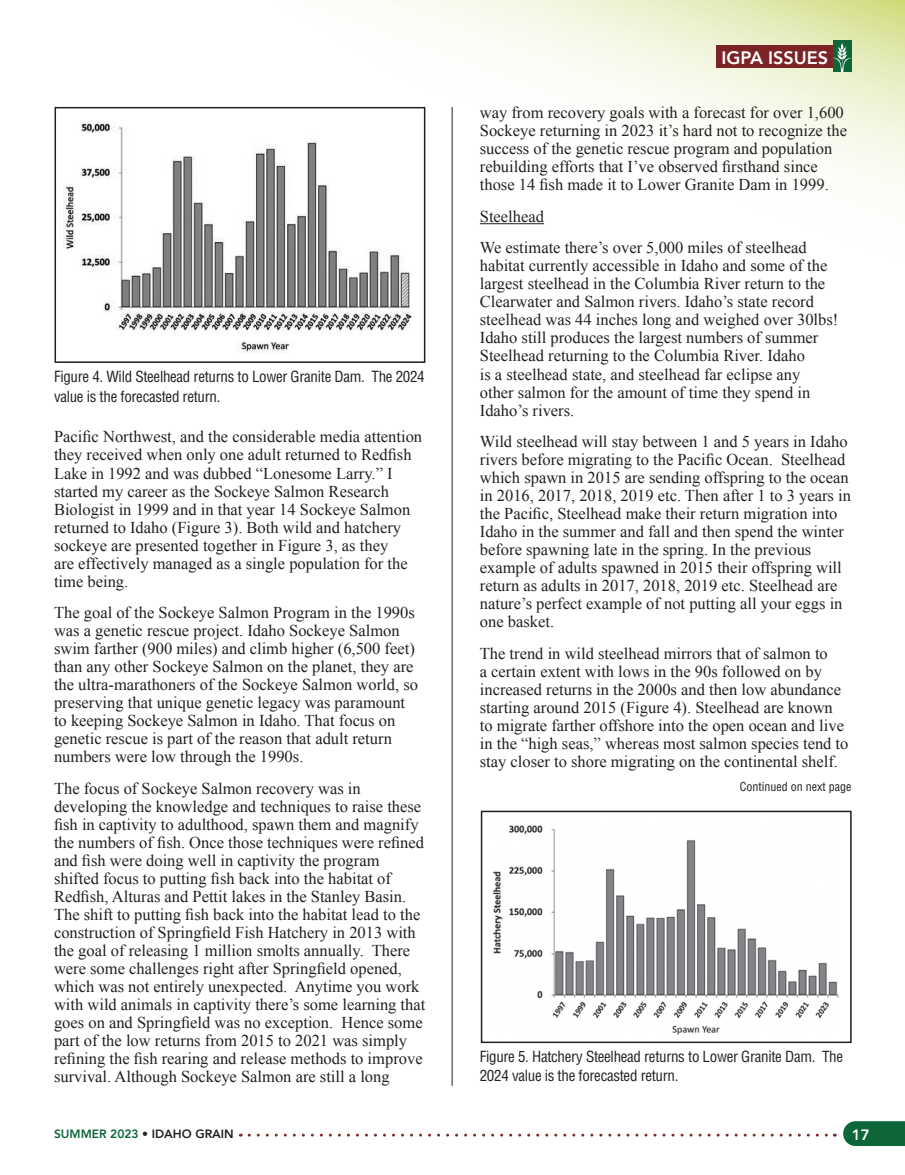
<style>
.page{position:relative;width:905px;height:1175px;background:#fff}
.page>*{position:absolute;margin:0;border:0;box-sizing:border-box;transform-origin:0 0}
.t1{font:800 18px "Avenir";color:#fff}
.t2{font:16.5px/18px "Times New Roman";color:#231f20}
.t3{font:condensed 15px/19.5px "Helvetica LT Std";letter-spacing:-.02em;color:#231f20}
.t4{font:800 15px "Avenir";color:#fff}
.t5{font:800 12px "Avenir";color:#231f20}
.t6{font:condensed 12px "Helvetica LT Std";color:#231f20}
.s1{color:#0c6638}
</style>
<div class="page">
<svg style="left:274px;top:0;width:630px;height:374px"></svg>
<div style="left:716px;top:46px;width:123px;height:22px;background:#7c2326"></div>
<div style="left:832px;top:40px;width:19px;height:32px;background:#0c6638"></div>
<svg style="left:832px;top:42px;width:19px;height:30px"></svg>
<svg style="left:843px;top:1121px;width:61px;height:25px;background:#186e43"></svg>
<svg style="left:249px;top:1133px;width:586px;height:3px"></svg>
<hr style="left:480px;top:223px;width:64px;height:1px;background:#231f20">
<hr style="left:452px;top:107px;width:1px;height:978px;background:#231f20">
<div style="left:55px;top:108px;width:369px;height:254px;background:#fff"></div>
<div style="left:55px;top:107px;width:370px;height:256px;border:2px solid #231f20"></div>
<img style="left:64px;top:122px;width:349px;height:231px">
<div style="left:481px;top:810px;width:370px;height:233px;border:2px solid #231f20"></div>
<img style="left:493px;top:825px;width:346px;height:210px">
<p class="t3" style="left:54px;top:367px;width:372px">Figure 4. Wild Steelhead returns to Lower Granite Dam. The 2024 value is the forecasted return.</p>
<p class="t2" style="left:54px;top:428px;width:369px">Pacific Northwest, and the considerable media attention they received when only one adult returned to Redfish Lake in 1992 and was dubbed “Lonesome Larry.” I started my career as the Sockeye Salmon Research Biologist in 1999 and in that year 14 Sockeye Salmon returned to Idaho (Figure 3). Both wild and hatchery sockeye are presented together in Figure 3, as they<br>are effectively managed as a single population for the time being.</p>
<p class="t2" style="left:54px;top:603px;width:365px">The goal of the Sockeye Salmon Program in the 1990s was a genetic rescue project. Idaho Sockeye Salmon swim farther (900 miles) and climb higher (6,500 feet) than any other Sockeye Salmon on the planet, they are the ultra-marathoners of the Sockeye Salmon world, so preserving that unique genetic legacy was paramount to keeping Sockeye Salmon in Idaho. That focus on genetic rescue is part of the reason that adult return numbers were low through the 1990s.</p>
<p class="t2" style="left:54px;top:779px;width:373px">The focus of Sockeye Salmon recovery was in developing the knowledge and techniques to raise these fish in captivity to adulthood, spawn them and magnify the numbers of fish. Once those techniques were refined and fish were doing well in captivity the program shifted focus to putting fish back into the habitat of Redfish, Alturas and Pettit lakes in the Stanley Basin.<br>The shift to putting fish back into the habitat lead to the construction of Springfield Fish Hatchery in 2013 with the goal of releasing 1 million smolts annually. There were some challenges right after Springfield opened, which was not entirely unexpected. Anytime you work with wild animals in captivity there’s some learning that goes on and Springfield was no exception. Hence some part of the low returns from 2015 to 2021 was simply refining the fish rearing and release methods to improve survival. Although Sockeye Salmon are still a long</p>
<p class="t1" style="left:721px;top:43px;width:108px">IGPA ISSUES</p>
<p class="t2" style="left:480px;top:104px;width:369px">way from recovery goals with a forecast for over 1,600<br>Sockeye returning in 2023 it’s hard not to recognize the success of the genetic rescue program and population rebuilding efforts that I’ve observed firsthand since those 14 fish made it to Lower Granite Dam in 1999.</p>
<p class="t2" style="left:480px;top:200px;width:328px;line-height:31.5px">Steelhead<br>We estimate there’s over 5,000 miles of steelhead</p>
<p class="t2" style="left:480px;top:257px;width:360px">habitat currently accessible in Idaho and some of the largest steelhead in the Columbia River return to the Clearwater and Salmon rivers. Idaho’s state record steelhead was 44 inches long and weighed over 30lbs!<br>Idaho still produces the largest numbers of summer Steelhead returning to the Columbia River. Idaho<br>is a steelhead state, and steelhead far eclipse any<br>other salmon for the amount of time they spend in Idaho’s rivers.</p>
<p class="t2" style="left:480px;top:432px;width:372px">Wild steelhead will stay between 1 and 5 years in Idaho rivers before migrating to the Pacific Ocean. Steelhead which spawn in 2015 are sending offspring to the ocean in 2016, 2017, 2018, 2019 etc. Then after 1 to 3 years in the Pacific, Steelhead make their return migration into Idaho in the summer and fall and then spend the winter before spawning late in the spring. In the previous example of adults spawned in 2015 their offspring will return as adults in 2017, 2018, 2019 etc. Steelhead are nature’s perfect example of not putting all your eggs in one basket.</p>
<p class="t2" style="left:480px;top:644px;width:370px">The trend in wild steelhead mirrors that of salmon to<br>a certain extent with lows in the 90s followed on by increased returns in the 2000s and then low abundance starting around 2015 (Figure 4). Steelhead are known to migrate farther offshore into the open ocean and live in the “high seas,” whereas most salmon species tend to stay closer to shore migrating on the continental shelf.</p>
<p class="t6" style="left:740px;top:779px;width:113px">Continued on next page</p>
<p class="t3" style="left:480px;top:1046px;width:365px">Figure 5. Hatchery Steelhead returns to Lower Granite Dam. The<br>2024 value is the forecasted return.</p>
<p class="t5" style="left:54px;top:1124px;width:181px"><span class="s1">SUMMER 2023</span> • IDAHO GRAIN</p>
<p class="t4" style="left:851px;top:1122px;width:19px">17</p>
</div>
